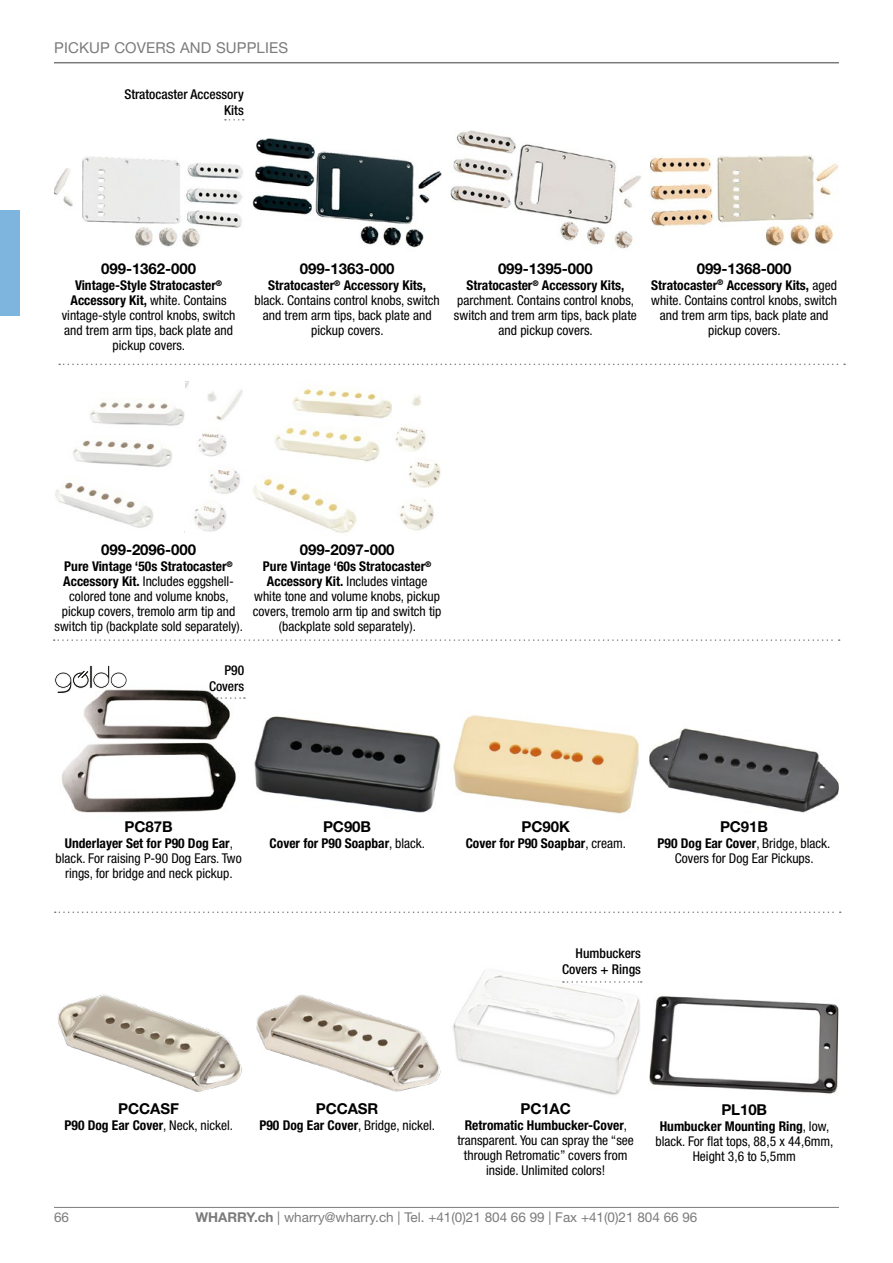
<style>
.page{position:relative;width:893px;height:1263px;background:#fff}
.page>*{position:absolute;margin:0;border:0;box-sizing:border-box;transform-origin:0 0}
.t1{font:700 15px "Helvetica Neue LT Pro";letter-spacing:-.005em;color:#000}
.t2{font:15px "Helvetica Neue LT Pro";letter-spacing:.01em;color:#7c7b7b}
.t3{font:condensed 13.5px/15px "Helvetica Neue LT Pro";color:#000;text-align:center}
.t4{font:700 condensed 13.5px "Helvetica Neue LT Pro";color:#000}
.t5{font:13.5px "Helvetica Neue LT Pro";color:#7c7b7b}
.t6{font:500 condensed 13.5px/16.2px "Helvetica Neue LT Pro";color:#000;text-align:right}
.s1{font-weight:700}
.s2{font-weight:400}
</style>
<div class="page">
<hr style="left:54px;top:62px;width:785px;height:1px;background:#7c7b7b">
<hr style="left:54px;top:1207px;width:785px;height:1px;background:#7c7b7b">
<svg style="left:54px;top:639px;width:786px;height:2px"></svg>
<svg style="left:55px;top:911px;width:786px;height:2px"></svg>
<img style="left:62px;top:689px;width:174px;height:124px">
<img style="left:453px;top:971px;width:187px;height:124px">
<img style="left:254px;top:716px;width:187px;height:97px">
<img style="left:451px;top:715px;width:188px;height:99px">
<img style="left:649px;top:728px;width:190px;height:85px">
<img style="left:58px;top:994px;width:184px;height:98px">
<img style="left:256px;top:995px;width:185px;height:97px">
<div style="left:200px;top:656px;width:53px;height:45px;background:#fff"></div>
<div style="left:553px;top:939px;width:96px;height:47px;background:#fff"></div>
<svg style="left:217px;top:697px;width:28px;height:2px"></svg>
<svg style="left:563px;top:981px;width:79px;height:2px"></svg>
<svg style="left:54px;top:665px;width:73px;height:46px"></svg>
<svg style="left:59px;top:364px;width:786px;height:1px"></svg>
<img style="left:253px;top:138px;width:188px;height:110px">
<img style="left:451px;top:130px;width:190px;height:119px">
<img style="left:649px;top:156px;width:190px;height:90px">
<img style="left:55px;top:402px;width:130px;height:131px">
<img style="left:252px;top:388px;width:140px;height:145px">
<img style="left:186px;top:381px;width:57px;height:151px">
<img style="left:395px;top:395px;width:46px;height:136px">
<img style="left:54px;top:157px;width:189px;height:90px">
<div style="left:0;top:210px;width:19px;height:106px;background:#7db5df"></div>
<img style="left:649px;top:995px;width:190px;height:99px">
<p class="t2" style="left:54px;top:38px;width:236px">PICKUP COVERS AND SUPPLIES</p>
<p class="t6" style="left:124px;top:86px;width:121px">Stratocaster Accessory<br>Kits</p>
<p class="t1" style="left:101px;top:259px;width:96px">099-1362-000</p>
<p class="t3" style="left:62px;top:278px;width:175px"><span class="s1">Vintage-Style Stratocaster</span><sup>®<br></sup><span class="s1">Accessory Kit,</span> white. Contains vintage-style control knobs, switch and trem arm tips, back plate and pickup covers.</p>
<p class="t1" style="left:300px;top:259px;width:96px">099-1363-000</p>
<p class="t3" style="left:255px;top:278px;width:187px"><span class="s1">Stratocaster</span><sup>®</sup> <span class="s1">Accessory Kits, </span>black. Contains control knobs, switch and trem arm tips, back plate and pickup covers.</p>
<p class="t1" style="left:498px;top:259px;width:96px">099-1395-000</p>
<p class="t3" style="left:454px;top:278px;width:184px"><span class="s1">Stratocaster</span><sup>®</sup> <span class="s1">Accessory Kits, </span>parchment. Contains control knobs, switch and trem arm tips, back plate and pickup covers.</p>
<p class="t1" style="left:697px;top:259px;width:96px">099-1368-000</p>
<p class="t3" style="left:651px;top:278px;width:187px"><span class="s1">Stratocaster</span><sup>®</sup> <span class="s1">Accessory Kits,</span> aged white. Contains control knobs, switch and trem arm tips, back plate and pickup covers.</p>
<p class="t1" style="left:101px;top:540px;width:96px">099-2096-000</p>
<p class="t3" style="left:55px;top:559px;width:190px"><span class="s1">Pure Vintage ‘50s Stratocaster</span><sup>® </sup><span class="s1">Accessory Kit.</span> Includes eggshell&shy;colored tone and volume knobs, pickup covers, tremolo arm tip and switch tip (backplate sold separately).</p>
<p class="t1" style="left:300px;top:540px;width:96px">099-2097-000</p>
<p class="t3" style="left:253px;top:559px;width:190px"><span class="s1">Pure Vintage ‘60s Stratocaster</span><sup>® </sup><span class="s1">Accessory Kit.</span> Includes vintage white tone and volume knobs, pickup covers, tremolo arm tip and switch tip (backplate sold separately).</p>
<p class="t6" style="left:209px;top:662px;width:37px">P90<br>Covers</p>
<p class="t1" style="left:125px;top:817px;width:50px">PC87B</p>
<p class="t3" style="left:56px;top:835px;width:188px"><span class="s1">Underlayer Set for P90 Dog Ear</span>, black. For raising P-90 Dog Ears. Two rings, for bridge and neck pickup.</p>
<p class="t1" style="left:323px;top:817px;width:50px">PC90B</p>
<p class="t4" style="left:269px;top:835px;width:157px">Cover for P90 Soapbar<span class="s2">, black.</span></p>
<p class="t1" style="left:521px;top:817px;width:50px">PC90K</p>
<p class="t4" style="left:466px;top:835px;width:162px">Cover for P90 Soapbar<span class="s2">, cream.</span></p>
<p class="t1" style="left:720px;top:817px;width:50px">PC91B</p>
<p class="t3" style="left:658px;top:835px;width:174px"><span class="s1">P90 Dog Ear Cover</span>, Bridge, black.<br>Covers for Dog Ear Pickups.</p>
<p class="t6" style="left:562px;top:945px;width:80px">Humbuckers<br>Covers + Rings</p>
<p class="t1" style="left:118px;top:1099px;width:62px">PCCASF</p>
<p class="t4" style="left:65px;top:1117px;width:170px">P90 Dog Ear Cover<span class="s2">, Neck, nickel.</span></p>
<p class="t1" style="left:316px;top:1099px;width:64px">PCCASR</p>
<p class="t3" style="left:259px;top:1118px;width:177px"><span class="s1">P90 Dog Ear Cover</span>, Bridge, nickel.</p>
<p class="t1" style="left:520px;top:1099px;width:52px">PC1AC</p>
<p class="t3" style="left:457px;top:1118px;width:178px"><span class="s1">Retromatic Humbucker-Cover</span>, transparent. You can spray the “see through Retromatic” covers from inside. Unlimited colors!</p>
<p class="t1" style="left:721px;top:1100px;width:47px">PL10B</p>
<p class="t3" style="left:655px;top:1118px;width:180px"><span class="s1">Humbucker Mounting Ring</span>, low, black. For flat tops, 88,5 x 44,6mm,<br>Height 3,6 to 5,5mm</p>
<p class="t5" style="left:54px;top:1209px;width:17px">66</p>
<p class="t5" style="left:196px;top:1209px;width:503px"><span class="s1">WHARRY.ch</span> | wharry@wharry.ch | Tel. +41(0)21 804 66 99 | Fax +41(0)21 804 66 96</p>
</div>
